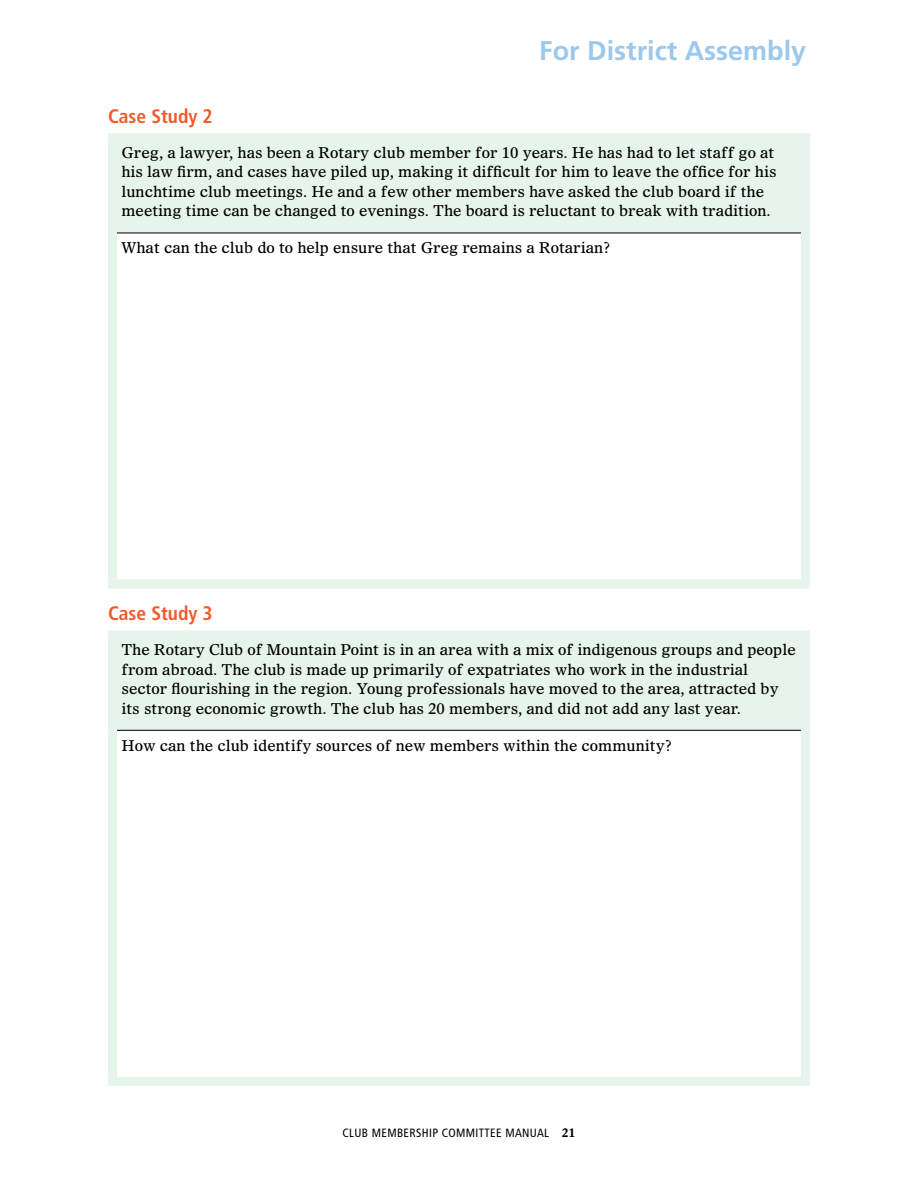
<style>
.page{position:relative;width:918px;height:1188px;background:#fff}
.page>*{position:absolute;margin:0;border:0;box-sizing:border-box;transform-origin:0 0}
.t1{font:700 27px "Frutiger LT Std";color:#9cc8eb}
.t2{font:700 condensed 19.5px "Frutiger LT Std";color:#f15a29}
.t3{font:15px/19.5px "Olympian LT Std";color:#000}
.t4{font:condensed 12px "Frutiger LT Std";letter-spacing:.03em;color:#000}
.s1{font-family:"Olympian LT Std";font-weight:700;font-stretch:normal}
</style>
<div class="page">
<div style="left:112px;top:138px;width:694px;height:95px;background:#e7f4eb"></div>
<div style="left:108px;top:133px;width:702px;height:9px;background:#e7f4eb"></div>
<div style="left:108px;top:142px;width:9px;height:91px;background:#e7f4eb"></div>
<div style="left:801px;top:142px;width:9px;height:91px;background:#e7f4eb"></div>
<div style="left:108px;top:233px;width:9px;height:346px;background:#e7f4eb"></div>
<div style="left:801px;top:233px;width:9px;height:346px;background:#e7f4eb"></div>
<div style="left:108px;top:579px;width:702px;height:9px;background:#e7f4eb"></div>
<hr style="left:117px;top:233px;width:684px;height:1px;background:#000">
<div style="left:112px;top:635px;width:694px;height:95px;background:#e7f4eb"></div>
<div style="left:108px;top:630px;width:702px;height:9px;background:#e7f4eb"></div>
<div style="left:108px;top:639px;width:9px;height:91px;background:#e7f4eb"></div>
<div style="left:801px;top:639px;width:9px;height:91px;background:#e7f4eb"></div>
<div style="left:108px;top:730px;width:9px;height:347px;background:#e7f4eb"></div>
<div style="left:801px;top:730px;width:9px;height:347px;background:#e7f4eb"></div>
<div style="left:108px;top:1077px;width:702px;height:9px;background:#e7f4eb"></div>
<hr style="left:117px;top:730px;width:684px;height:1px;background:#000">
<h1 class="t1" style="left:539px;top:34px;width:269px">For District Assembly</h1>
<h2 class="t2" style="left:108px;top:104px;width:106px">Case Study 2</h2>
<p class="t3" style="left:122px;top:142px;width:657px">Greg, a lawyer, has been a Rotary club member for 10 years. He has had to let staff go at his law firm, and cases have piled up, making it difficult for him to leave the office for his lunchtime club meetings. He and a few other members have asked the club board if the meeting time can be changed to evenings. The board is reluctant to break with tradition.</p>
<p class="t3" style="left:122px;top:238px;width:491px">What can the club do to help ensure that Greg remains a Rotarian?</p>
<h2 class="t2" style="left:108px;top:602px;width:106px">Case Study 3</h2>
<p class="t3" style="left:122px;top:640px;width:676px">The Rotary Club of Mountain Point is in an area with a mix of indigenous groups and people from abroad. The club is made up primarily of expatriates who work in the industrial sector flourishing in the region. Young professionals have moved to the area, attracted by its strong economic growth. The club has 20 members, and did not add any last year.</p>
<p class="t3" style="left:122px;top:735px;width:552px">How can the club identify sources of new members within the community?</p>
<p class="t4" style="left:342px;top:1126px;width:235px">CLUB MEMBERSHIP COMMITTEE MANUAL <span class="s1">21</span></p>
</div>
